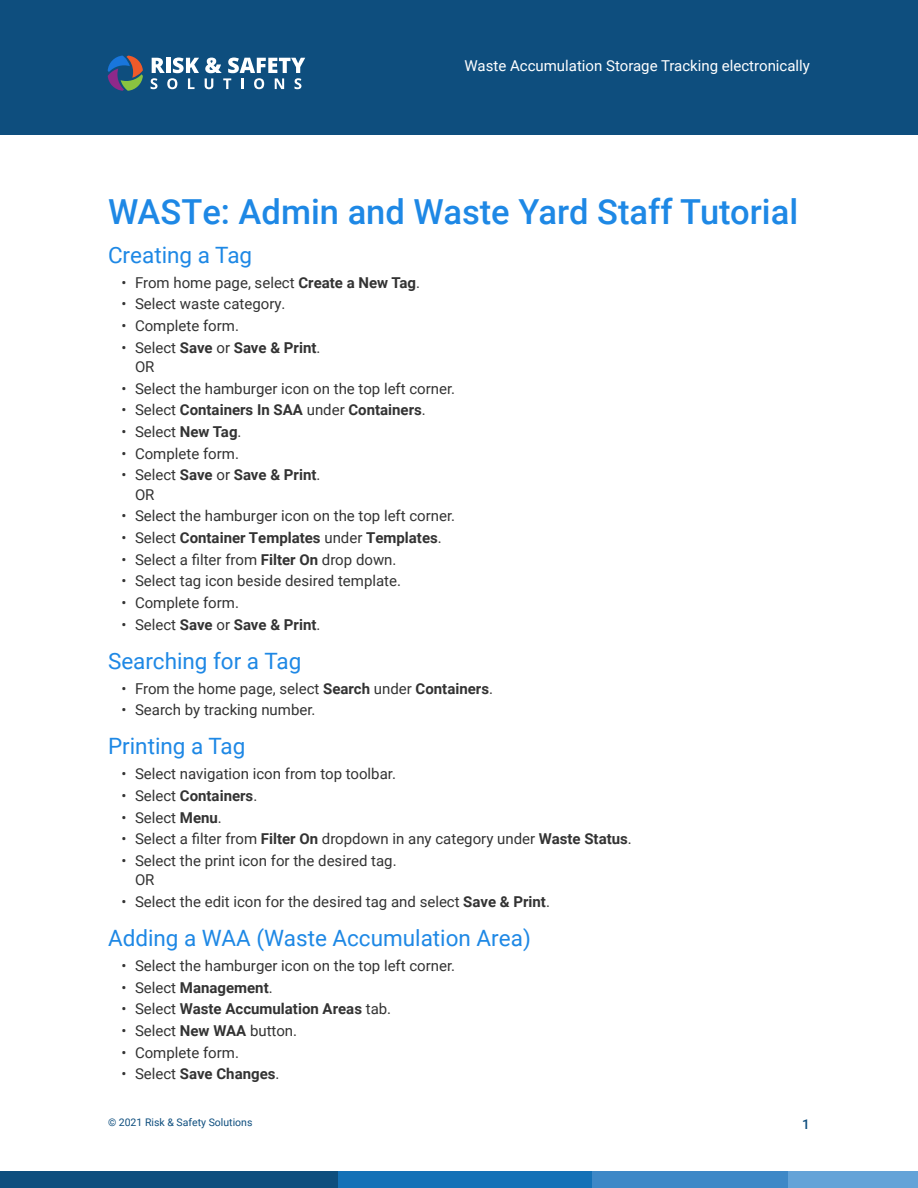
<style>
.page{position:relative;width:918px;height:1188px;background:#fff}
.page>*{position:absolute;margin:0;border:0;box-sizing:border-box;transform-origin:0 0}
.t1{font:500 34.5px "Roboto";color:#1e88e5}
.t2{font:22.5px "Roboto";color:#1e88e5}
.t3{font:15px/19.5px "Roboto";color:#333}
.t4{font:700 15px/19.5px "Roboto";color:#333}
.t5{font:15px "Roboto";color:#fff}
.t6{font:500 13.5px "Roboto";color:#0e4e7e}
.t7{font:10.5px "Roboto";color:#0e4e7e}
.s1{font-weight:700}
.s2{font-weight:400}
</style>
<div class="page">
<div style="left:0;top:0;width:918px;height:135px;background:#0e4e7e"></div>
<svg style="left:151px;top:58px;width:48px;height:31px"></svg>
<svg style="left:205px;top:58px;width:100px;height:31px"></svg>
<svg style="left:108px;top:56px;width:35px;height:35px"></svg>
<div style="left:0;top:1171px;width:339px;height:17px;background:#0e4e7e"></div>
<div style="left:339px;top:1171px;width:253px;height:17px;background:#1471b7"></div>
<div style="left:592px;top:1171px;width:196px;height:17px;background:#3e88c7"></div>
<div style="left:788px;top:1171px;width:130px;height:17px;background:#64a3d8"></div>
<p class="t5" style="left:465px;top:55px;width:347px">Waste Accumulation Storage Tracking electronically</p>
<h1 class="t1" style="left:108px;top:187px;width:692px">WASTe: Admin and Waste Yard Staff Tutorial</h1>
<h2 class="t2" style="left:108px;top:239px;width:146px">Creating a Tag</h2>
<p class="t3" style="left:122px;top:272px;width:300px">• From home page, select <span class="s1">Create a New Tag</span>.</p>
<p class="t3" style="left:122px;top:294px;width:166px">• Select waste category.</p>
<p class="t3" style="left:122px;top:315px;width:119px">• Complete form.</p>
<p class="t4" style="left:135px;top:337px;width:187px;text-indent:-14px"><span class="s2">• Select</span> Save <span class="s2">or</span> Save &amp; Print<span class="s2">.<br>OR</span></p>
<p class="t3" style="left:122px;top:378px;width:335px">• Select the hamburger icon on the top left corner.</p>
<p class="t4" style="left:122px;top:400px;width:306px"><span class="s2">• Select</span> Containers In SAA <span class="s2">under</span> Containers<span class="s2">.</span></p>
<p class="t3" style="left:122px;top:421px;width:122px">• Select <span class="s1">New Tag</span>.</p>
<p class="t3" style="left:122px;top:443px;width:119px">• Complete form.</p>
<p class="t4" style="left:135px;top:465px;width:187px;text-indent:-14px"><span class="s2">• Select</span> Save <span class="s2">or</span> Save &amp; Print<span class="s2">.<br>OR</span></p>
<p class="t3" style="left:122px;top:506px;width:335px">• Select the hamburger icon on the top left corner.</p>
<p class="t4" style="left:122px;top:528px;width:322px"><span class="s2">• Select</span> Container Templates <span class="s2">under</span> Templates<span class="s2">.</span></p>
<p class="t3" style="left:122px;top:549px;width:277px">• Select a filter from <span class="s1">Filter On</span> drop down.</p>
<p class="t3" style="left:122px;top:571px;width:281px">• Select tag icon beside desired template.</p>
<p class="t3" style="left:122px;top:592px;width:119px">• Complete form.</p>
<p class="t4" style="left:122px;top:614px;width:200px"><span class="s2">• Select</span> Save <span class="s2">or</span> Save &amp; Print<span class="s2">.</span></p>
<h2 class="t2" style="left:108px;top:645px;width:195px">Searching for a Tag</h2>
<p class="t3" style="left:122px;top:678px;width:373px">• From the home page, select <span class="s1">Search</span> under <span class="s1">Containers</span>.</p>
<p class="t3" style="left:122px;top:700px;width:196px">• Search by tracking number.</p>
<h2 class="t2" style="left:108px;top:731px;width:139px">Printing a Tag</h2>
<p class="t3" style="left:122px;top:764px;width:276px">• Select navigation icon from top toolbar.</p>
<p class="t4" style="left:122px;top:785px;width:137px"><span class="s2">• Select</span> Containers<span class="s2">.</span></p>
<p class="t3" style="left:122px;top:807px;width:102px">• Select <span class="s1">Menu</span>.</p>
<p class="t3" style="left:122px;top:829px;width:512px">• Select a filter from <span class="s1">Filter On</span> dropdown in any category under <span class="s1">Waste Status</span>.</p>
<p class="t3" style="left:135px;top:850px;width:263px;text-indent:-14px">• Select the print icon for the desired tag.<br>OR</p>
<p class="t3" style="left:122px;top:891px;width:430px">• Select the edit icon for the desired tag and select <span class="s1">Save &amp; Print</span>.</p>
<h2 class="t2" style="left:108px;top:922px;width:424px">Adding a WAA (Waste Accumulation Area)</h2>
<p class="t3" style="left:122px;top:955px;width:335px">• Select the hamburger icon on the top left corner.</p>
<p class="t4" style="left:122px;top:977px;width:153px"><span class="s2">• Select</span> Management<span class="s2">.</span></p>
<p class="t4" style="left:122px;top:999px;width:271px"><span class="s2">• Select</span> Waste Accumulation Areas <span class="s2">tab.</span></p>
<p class="t3" style="left:122px;top:1020px;width:177px">• Select <span class="s1">New WAA</span> button.</p>
<p class="t3" style="left:122px;top:1042px;width:119px">• Complete form.</p>
<p class="t4" style="left:122px;top:1064px;width:159px"><span class="s2">• Select</span> Save Changes<span class="s2">.</span></p>
<p class="t7" style="left:108px;top:1114px;width:146px">© 2021 Risk &amp; Safety Solutions</p>
<p class="t6" style="left:802px;top:1114px;width:9px">1</p>
</div>
